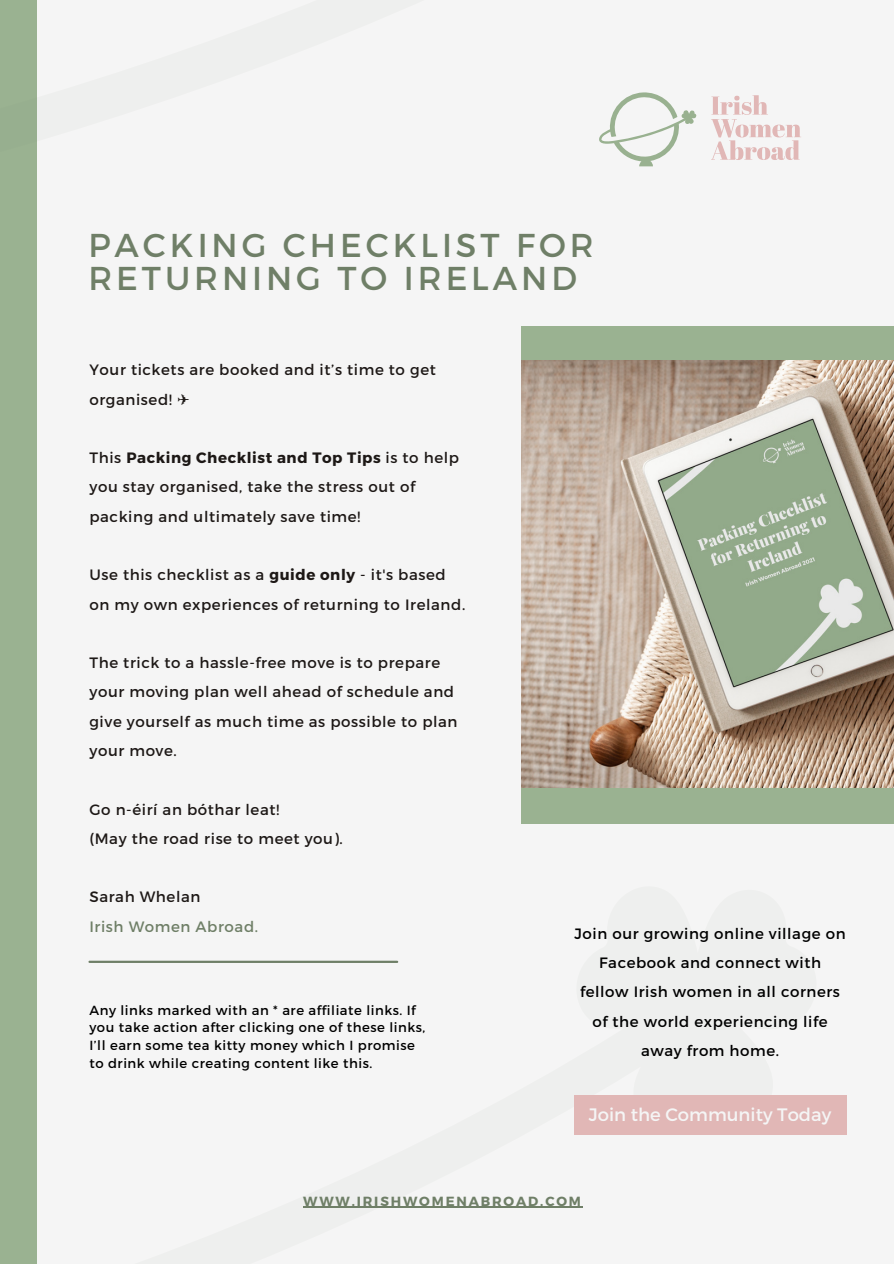
<style>
.page{position:relative;width:894px;height:1264px;background:#fff}
.page>*{position:absolute;margin:0;border:0;box-sizing:border-box;transform-origin:0 0}
.t1{font:33px/32.7px "Montserrat";letter-spacing:.12em;color:#6f7f67}
.t2{font:18px "Montserrat";color:#f5f5f5}
.t3{font:15px/29.2px "Montserrat";letter-spacing:.04em;color:#1d1816}
.t4{font:15px/29.2px "Montserrat";letter-spacing:.04em;color:#000;text-align:center}
.t5{font:15px "Montserrat";letter-spacing:.04em;color:#6f7f67}
.t6{font:13.2px/17.5px "Montserrat";letter-spacing:.04em;color:#000}
.t7{font:700 13.2px "Montserrat";letter-spacing:.14em;color:#6f7f67}
.s1{font-family:"DejaVu Sans"}
.s2{font-weight:700}
</style>
<div class="page">
<div style="left:0;top:0;width:893px;height:1263px;background:#9ab291"></div>
<div style="left:38px;top:0;width:855px;height:1263px;background:#f5f5f5"></div>
<svg style="left:711px;top:95px;width:90px;height:65px"></svg>
<svg style="left:599px;top:92px;width:97px;height:74px"></svg>
<div style="left:521px;top:326px;width:372px;height:498px;background:#9ab291"></div>
<img style="left:521px;top:361px;width:372px;height:427px">
<hr style="left:303px;top:1206px;width:279px;height:1px;background:#6f7f67">
<div style="left:573px;top:1095px;width:273px;height:39px;background:#e1b7b6"></div>
<hr style="left:89px;top:960px;width:308px;height:2px;background:#6f7f67">
<p class="t1" style="left:88px;top:227px;width:506px">PACKING CHECKLIST FOR<br>RETURNING TO IRELAND</p>
<p class="t3" style="left:89px;top:354px;width:348px">Your tickets are booked and it’s time to get organised! <span class="s1">✈</span></p>
<p class="t3" style="left:89px;top:442px;width:371px">This <span class="s2">Packing Checklist and Top Tips</span> is to help you stay organised, take the stress out of packing and ultimately save time!</p>
<p class="t3" style="left:89px;top:559px;width:377px">Use this checklist as a <span class="s2">guide only</span> - it's based on my own experiences of returning to Ireland.</p>
<p class="t3" style="left:89px;top:647px;width:369px">The trick to a hassle-free move is to prepare your moving plan well ahead of schedule and give yourself as much time as possible to plan your move.</p>
<p class="t3" style="left:89px;top:793px;width:191px">Go n-éirí an bóthar leat!</p>
<p class="t3" style="left:89px;top:823px;width:255px">(May the road rise to meet you).</p>
<p class="t3" style="left:89px;top:881px;width:112px">Sarah Whelan</p>
<p class="t5" style="left:89px;top:916px;width:170px">Irish Women Abroad.</p>
<p class="t6" style="left:89px;top:1000px;width:337px">Any links marked with an * are affiliate links. If you take action after clicking one of these links, I’ll earn some tea kitty money which I promise to drink while creating content like this.</p>
<p class="t4" style="left:574px;top:918px;width:272px">Join our growing online village on<br>Facebook and connect with fellow Irish women in all corners of the world experiencing life away from home.</p>
<p class="t2" style="left:588px;top:1103px;width:244px">Join the Community Today</p>
<p class="t7" style="left:303px;top:1192px;width:279px">WWW.IRISHWOMENABROAD.COM</p>
</div>
